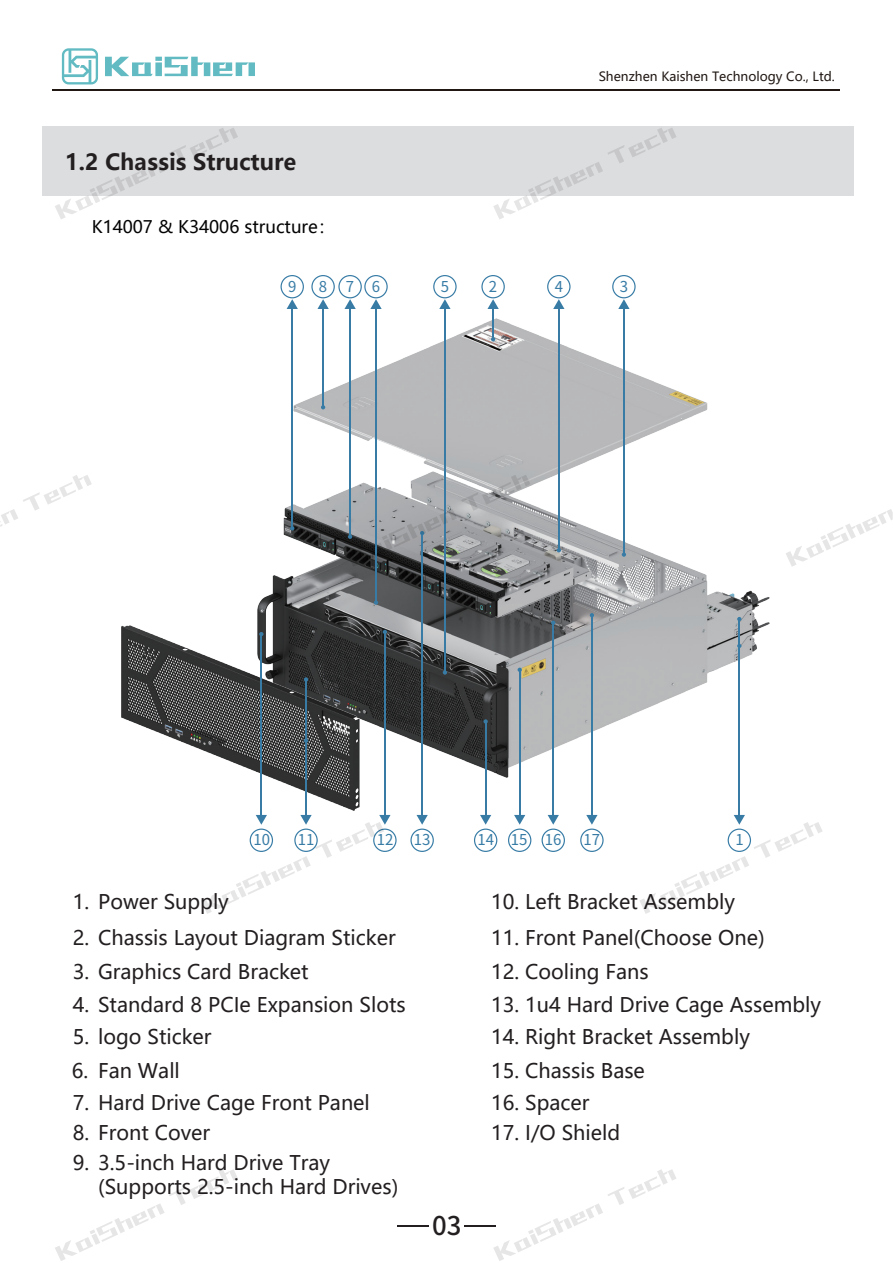
<style>
.page{position:relative;width:893px;height:1263px;background:#fff}
.page>*{position:absolute;margin:0;border:0;box-sizing:border-box;transform-origin:0 0}
.t1{font:500 25.8px "Source Han Sans SC";color:#231f20}
.t2{font:700 22.05px "Microsoft Ya Hei";color:#231f20}
.t3{font:19.95px/24px "Microsoft Ya Hei";color:#231f20}
.t4{font:17.25px "Microsoft Ya Hei";color:#030303}
.t5{font:15px "Source Han Sans SC";color:#387ca6}
.t6{font:12.6px "Microsoft Ya Hei";color:#211814}
</style>
<div class="page">
<img style="left:258px;top:319px;width:511px;height:459px">
<img style="left:122px;top:625px;width:237px;height:186px">
<div style="left:42px;top:127px;width:812px;height:69px;background:#dcdddf"></div>
<hr style="left:384px;top:632px;width:1px;height:186px;background:#387ca6">
<svg style="left:383px;top:630px;width:4px;height:4px"></svg>
<hr style="left:261px;top:634px;width:1px;height:184px;background:#387ca6">
<svg style="left:259px;top:632px;width:4px;height:4px"></svg>
<hr style="left:305px;top:679px;width:2px;height:139px;background:#387ca6">
<svg style="left:304px;top:677px;width:4px;height:5px"></svg>
<svg style="left:580px;top:815px;width:24px;height:37px"></svg>
<hr style="left:591px;top:615px;width:1px;height:203px;background:#387ca6">
<svg style="left:590px;top:613px;width:4px;height:4px"></svg>
<svg style="left:542px;top:815px;width:23px;height:37px"></svg>
<hr style="left:553px;top:623px;width:1px;height:195px;background:#387ca6">
<svg style="left:551px;top:621px;width:4px;height:4px"></svg>
<svg style="left:474px;top:815px;width:23px;height:37px"></svg>
<hr style="left:485px;top:721px;width:1px;height:97px;background:#387ca6">
<svg style="left:483px;top:719px;width:5px;height:5px"></svg>
<svg style="left:410px;top:815px;width:24px;height:37px"></svg>
<hr style="left:421px;top:535px;width:2px;height:283px;background:#387ca6">
<svg style="left:508px;top:815px;width:23px;height:37px"></svg>
<hr style="left:519px;top:670px;width:1px;height:148px;background:#387ca6">
<svg style="left:518px;top:668px;width:4px;height:4px"></svg>
<hr style="left:739px;top:619px;width:1px;height:199px;background:#387ca6">
<svg style="left:737px;top:617px;width:4px;height:4px"></svg>
<svg style="left:737px;top:644px;width:4px;height:4px"></svg>
<hr style="left:322px;top:307px;width:2px;height:100px;background:#387ca6">
<svg style="left:321px;top:405px;width:4px;height:4px"></svg>
<hr style="left:492px;top:307px;width:2px;height:32px;background:#387ca6">
<svg style="left:481px;top:275px;width:24px;height:34px"></svg>
<svg style="left:491px;top:337px;width:4px;height:4px"></svg>
<hr style="left:623px;top:307px;width:2px;height:248px;background:#387ca6">
<svg style="left:612px;top:275px;width:24px;height:34px"></svg>
<svg style="left:622px;top:552px;width:4px;height:5px"></svg>
<hr style="left:558px;top:307px;width:1px;height:243px;background:#387ca6">
<svg style="left:547px;top:275px;width:23px;height:34px"></svg>
<svg style="left:557px;top:548px;width:4px;height:4px"></svg>
<hr style="left:349px;top:307px;width:2px;height:230px;background:#387ca6">
<hr style="left:375px;top:307px;width:2px;height:295px;background:#387ca6">
<svg style="left:311px;top:275px;width:77px;height:34px"></svg>
<hr style="left:444px;top:307px;width:2px;height:365px;background:#387ca6">
<svg style="left:433px;top:275px;width:24px;height:34px"></svg>
<svg style="left:374px;top:600px;width:4px;height:5px"></svg>
<svg style="left:443px;top:670px;width:4px;height:5px"></svg>
<hr style="left:292px;top:307px;width:1px;height:221px;background:#387ca6">
<svg style="left:281px;top:275px;width:23px;height:34px"></svg>
<svg style="left:290px;top:526px;width:4px;height:4px"></svg>
<hr style="left:398px;top:1225px;width:31px;height:2px;background:#231f20">
<hr style="left:464px;top:1225px;width:31px;height:2px;background:#231f20">
<hr style="left:53px;top:89px;width:787px;height:1px;background:#211814">
<svg style="left:62px;top:48px;width:36px;height:36px"></svg>
<svg style="left:105px;top:57px;width:150px;height:19px"></svg>
<svg style="left:201px;top:815px;width:196px;height:99px"></svg>
<svg style="left:640px;top:815px;width:182px;height:99px"></svg>
<svg style="left:0;top:475px;width:92px;height:52px"></svg>
<svg style="left:347px;top:475px;width:183px;height:92px;background:#9c9fa3"></svg>
<svg style="left:786px;top:509px;width:107px;height:58px"></svg>
<svg style="left:55px;top:128px;width:183px;height:91px"></svg>
<svg style="left:493px;top:128px;width:183px;height:91px"></svg>
<svg style="left:55px;top:1169px;width:183px;height:92px"></svg>
<svg style="left:493px;top:1169px;width:183px;height:92px"></svg>
<p class="t2" style="left:65px;top:147px;width:233px">1.2 Chassis Structure</p>
<p class="t4" style="left:92px;top:215px;width:245px">K14007 &amp; K34006 structure：</p>
<p class="t6" style="left:599px;top:68px;width:238px">Shenzhen Kaishen Technology Co., Ltd.</p>
<p class="t5" style="left:288px;top:278px;width:10px">9</p>
<p class="t5" style="left:319px;top:278px;width:63px">876</p>
<p class="t5" style="left:441px;top:278px;width:10px">5</p>
<p class="t5" style="left:489px;top:278px;width:10px">2</p>
<p class="t5" style="left:555px;top:278px;width:10px">4</p>
<p class="t5" style="left:620px;top:278px;width:10px">3</p>
<p class="t5" style="left:253px;top:831px;width:18px">10</p>
<p class="t5" style="left:298px;top:831px;width:18px">11</p>
<p class="t5" style="left:377px;top:831px;width:18px">12</p>
<p class="t5" style="left:414px;top:831px;width:18px">13</p>
<p class="t5" style="left:477px;top:831px;width:86px">14 15 16</p>
<p class="t5" style="left:584px;top:831px;width:18px">17</p>
<p class="t5" style="left:735px;top:831px;width:10px">1</p>
<p class="t3" style="left:73px;top:890px;width:157px">1. Power Supply</p>
<p class="t3" style="left:491px;top:890px;width:245px">10. Left Bracket Assembly</p>
<p class="t3" style="left:73px;top:925px;width:324px">2. Chassis Layout Diagram Sticker</p>
<p class="t3" style="left:491px;top:925px;width:275px">11. Front Panel(Choose One)</p>
<p class="t3" style="left:73px;top:959px;width:237px">3. Graphics Card Bracket</p>
<p class="t3" style="left:491px;top:959px;width:159px">12. Cooling Fans</p>
<p class="t3" style="left:73px;top:992px;width:334px">4. Standard 8 PCIe Expansion Slots</p>
<p class="t3" style="left:491px;top:992px;width:331px">13. 1u4 Hard Drive Cage Assembly</p>
<p class="t3" style="left:73px;top:1024px;width:140px">5. logo Sticker</p>
<p class="t3" style="left:491px;top:1024px;width:260px">14. Right Bracket Assembly</p>
<p class="t3" style="left:72px;top:1058px;width:110px">6. Fan Wall</p>
<p class="t3" style="left:73px;top:1090px;width:299px">7. Hard Drive Cage Front Panel</p>
<p class="t3" style="left:491px;top:1090px;width:100px">16. Spacer</p>
<p class="t3" style="left:73px;top:1120px;width:139px">8. Front Cover</p>
<p class="t3" style="left:491px;top:1120px;width:131px">17. I/O Shield</p>
<p class="t3" style="left:98px;top:1150px;width:302px;text-indent:-25px">9. 3.5-inch Hard Drive Tray (Supports 2.5-inch Hard Drives)</p>
<p class="t1" style="left:432px;top:1211px;width:31px">03</p>
<p class="t3" style="left:491px;top:1058px;width:155px">15. Chassis Base</p>
</div>
